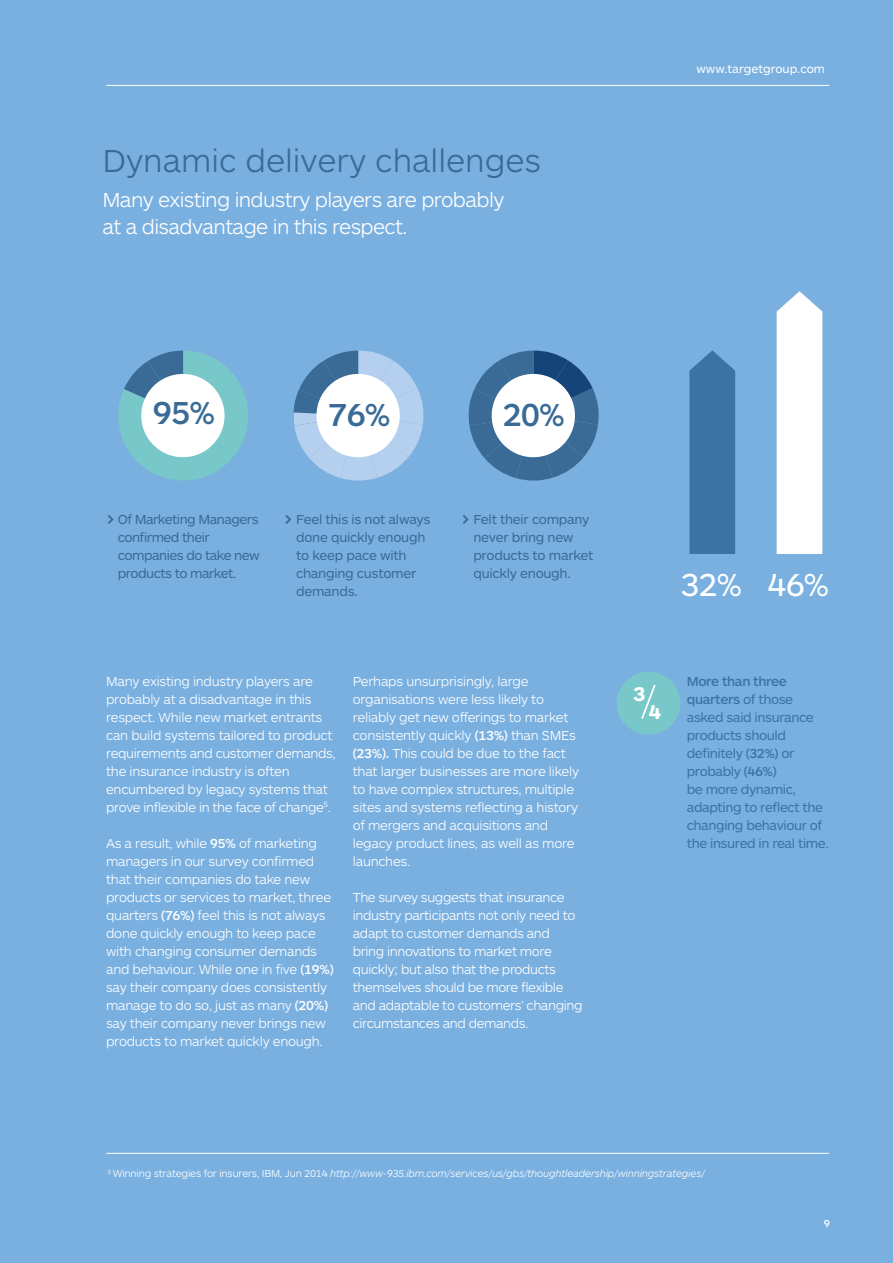
<style>
.page{position:relative;width:893px;height:1263px;background:#7ab0e0}
.page>*{position:absolute;margin:0;border:0;box-sizing:border-box;transform-origin:0 0}
.t1{font:300 33px "ARS Maquette Pro";color:#3a6b96}
.t2{font:500 33px "ARS Maquette Pro";color:#3a6b96}
.t3{font:33px "ARS Maquette Pro";color:#fff}
.t4{font:300 21px/27px "ARS Maquette Pro";letter-spacing:-.03em;color:#fff}
.t5{font:700 20.7px "ARS Maquette Pro";color:#fff}
.t6{font:300 13.5px/18px "ARS Maquette Pro";letter-spacing:-.02em;color:#fff}
.t7{font:13.5px/18px "ARS Maquette Pro";letter-spacing:-.03em;color:#3d73a2}
.t8{font:13.5px/18px "ARS Maquette Pro";letter-spacing:-.02em;color:#3a6b96}
.t9{font:13.5px/18px "ARS Maquette Pro";letter-spacing:-.04em;color:#3a6b96}
.t10{font:12px "ARS Maquette Pro";color:#fff}
.t11{font:italic 300 10.5px "ARS Maquette Pro";letter-spacing:-.02em;color:#fff}
.t12{font:500 10.5px "ARS Maquette Pro";color:#fff}
.s1{font-weight:700;font-size:15px}
.s2{font-weight:500}
.s3{font-style:normal}
</style>
<div class="page">
<hr style="left:106px;top:1153px;width:723px;height:1px;background:#fff">
<svg style="left:689px;top:350px;width:46px;height:204px;background:#4177a6"></svg>
<div style="left:777px;top:291px;width:45px;height:263px;background:#fff"></div>
<div style="left:617px;top:672px;width:63px;height:62px;background:#78c7c9;border-radius:50%"></div>
<svg style="left:641px;top:684px;width:15px;height:35px"></svg>
<svg style="left:118px;top:351px;width:130px;height:130px"></svg>
<div style="left:141px;top:374px;width:84px;height:83px;background:#fff;border-radius:50%"></div>
<svg style="left:293px;top:351px;width:131px;height:130px"></svg>
<div style="left:316px;top:374px;width:84px;height:83px;background:#fff;border-radius:50%"></div>
<svg style="left:468px;top:351px;width:131px;height:130px"></svg>
<div style="left:492px;top:374px;width:83px;height:83px;background:#fff;border-radius:50%"></div>
<hr style="left:106px;top:85px;width:723px;height:1px;background:#fff">
<h1 class="t1" style="left:102px;top:139px;width:440px">Dynamic delivery challenges</h1>
<h2 class="t4" style="left:102px;top:186px;width:403px">Many existing industry players are probably at a disadvantage in this respect.</h2>
<p class="t10" style="left:696px;top:61px;width:130px">www.targetgroup.com</p>
<h1 class="t2" style="left:153px;top:392px;width:64px">95%</h1>
<h1 class="t2" style="left:328px;top:393px;width:64px">76%</h1>
<h1 class="t2" style="left:502px;top:393px;width:64px">20%</h1>
<p class="t9" style="left:118px;top:509px;width:143px;text-indent:-12px"><span class="s1">&gt;</span> Of Marketing Managers confirmed their companies do take new products to market.</p>
<p class="t8" style="left:296px;top:509px;width:136px;text-indent:-12px"><span class="s1">&gt;</span> Feel this is not always done quickly enough to keep pace with changing customer demands.</p>
<p class="t8" style="left:473px;top:509px;width:122px;text-indent:-12px"><span class="s1">&gt;</span> Felt their company never bring new products to market quickly enough.</p>
<p class="t6" style="left:106px;top:671px;width:231px">Many existing industry players are probably at a disadvantage in this respect. While new market entrants can build systems tailored to product requirements and customer demands, the insurance industry is often encumbered by legacy systems that prove inflexible in the face of change<sup>5</sup>.</p>
<p class="t6" style="left:106px;top:833px;width:229px">As a result, while <span class="s2">95%</span> of marketing managers in our survey confirmed that their companies do take new products or services to market, three quarters <span class="s2">(76%)</span> feel this is not always done quickly enough to keep pace with changing consumer demands and behaviour. While one in five <span class="s2">(19%) </span>say their company does consistently manage to do so, just as many <span class="s2">(20%) </span>say their company never brings new products to market quickly enough.</p>
<p class="t6" style="left:353px;top:671px;width:228px">Perhaps unsurprisingly, large organisations were less likely to reliably get new offerings to market consistently quickly <span class="s2">(13%)</span> than SMEs <span class="s2">(23%).</span> This could be due to the fact that larger businesses are more likely to have complex structures, multiple sites and systems reflecting a history of mergers and acquisitions and legacy product lines, as well as more launches.</p>
<p class="t6" style="left:353px;top:887px;width:231px">The survey suggests that insurance industry participants not only need to adapt to customer demands and bring innovations to market more quickly; but also that the products themselves should be more flexible and adaptable to customers’ changing circumstances and demands.</p>
<h1 class="t3" style="left:680px;top:563px;width:150px">32% 46%</h1>
<h3 class="t5" style="left:633px;top:680px;width:14px">3</h3>
<h3 class="t5" style="left:649px;top:698px;width:14px">4</h3>
<p class="t7" style="left:687px;top:671px;width:143px"><span class="s2">More than three quarters</span> of those asked said insurance products should definitely <span class="s2">(32%)</span> or probably <span class="s2">(46%)<br></span>be more dynamic, adapting to reflect the changing behaviour of the insured in real time.</p>
<p class="t11" style="left:108px;top:1167px;width:599px"><sup>5</sup> <span class="s3">Winning strategies for insurers, IBM, Jun 2014</span> http://www-935.ibm.com/services/us/gbs/thoughtleadership/winningstrategies/</p>
<p class="t12" style="left:824px;top:1216px;width:8px">9</p>
</div>
